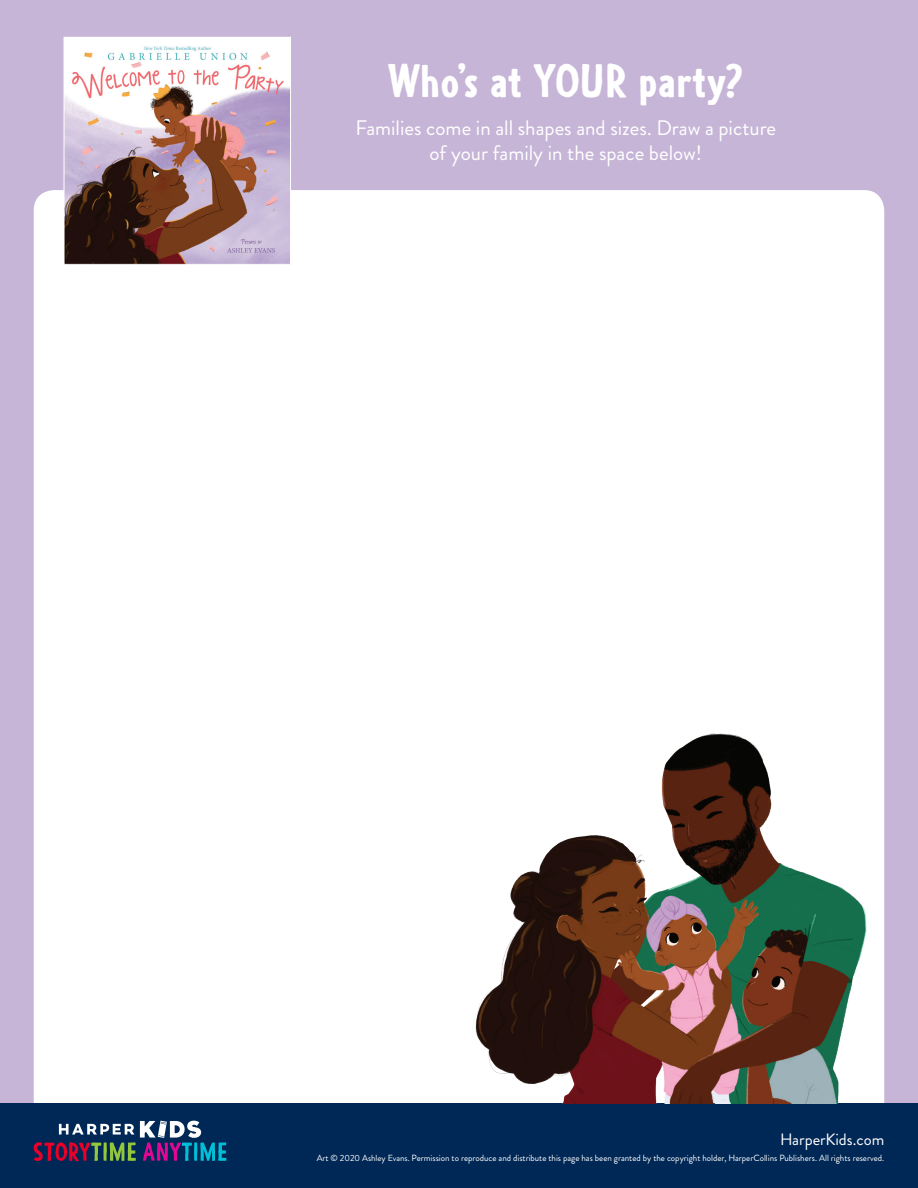
<style>
.page{position:relative;width:918px;height:1188px;background:#c6b5d7}
.page>*{position:absolute;margin:0;border:0;box-sizing:border-box;transform-origin:0 0}
.t1{font:45px "Argone LC Bold";letter-spacing:-.005em;color:#fff;scale:1.05 1}
.t2{font:21px "Brandon Grotesque";color:#fff}
.t3{font:16.5px "Brandon Grotesque";color:#fff}
.t4{font:9px "Brandon Grotesque";color:#fff}
.s1{font-size:8.85px}
</style>
<div class="page">
<div style="left:34px;top:190px;width:850px;height:998px;background:#fff;border-radius:20px"></div>
<img style="left:66px;top:39px;width:223px;height:224px">
<div style="left:64px;top:37px;width:227px;height:228px;border:1px solid #fff"></div>
<div style="left:0;top:1104px;width:918px;height:84px;background:#002856"></div>
<svg style="left:34px;top:1121px;width:192px;height:40px"></svg>
<img style="left:453px;top:733px;width:431px;height:371px">
<p class="t1" style="left:388px;top:55px;width:341px">Who’s at YOUR party?</p>
<p class="t2" style="left:355px;top:113px;width:422px">Families come in all shapes and sizes. Draw a picture</p>
<p class="t2" style="left:430px;top:138px;width:274px">of your family in the space below!</p>
<p class="t3" style="left:780px;top:1128px;width:106px">HarperKids.com</p>
<p class="t4" style="left:317px;top:1151px;width:569px"><span class="s1">Art © 2020 Ashley Evans.</span> Permission to reproduce and distribute this page has been granted by the copyright holder, HarperCollins Publishers. All rights reserved.</p>
</div>
